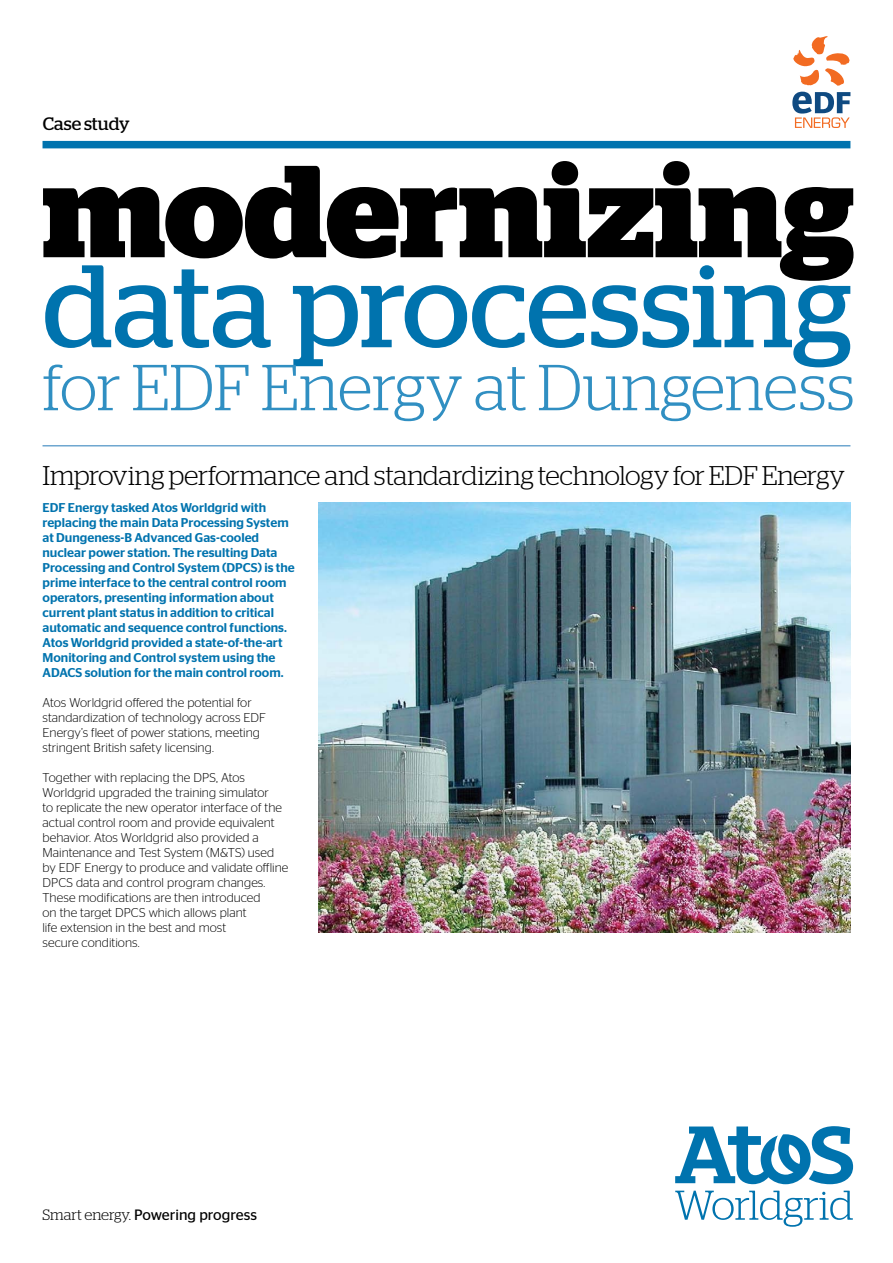
<style>
.page{position:relative;width:893px;height:1263px;background:#fff}
.page>*{position:absolute;margin:0;border:0;box-sizing:border-box;transform-origin:0 0}
.t1{font:700 130.5px "Stag";color:#000}
.t2{font:117px "Stag";color:#0073ae}
.t3{font:300 64.8px "Stag";letter-spacing:-.005em;color:#308fc2}
.t4{font:300 27px "Stag";letter-spacing:-.015em;color:#000}
.t5{font:18px "Stag";color:#000}
.t6{font:15px "Stag Sans";color:#000}
.t7{font:300 12.75px/15px "Stag Sans";color:#000}
.t8{font:500 12.75px/15px "Stag Sans";color:#0073ae}
.s1{font-family:"Stag";font-weight:300}
</style>
<div class="page">
<div style="left:43px;top:141px;width:807px;height:7px;background:#0073ae"></div>
<hr style="left:43px;top:445px;width:807px;height:1px;background:#6ea7d0">
<svg style="left:792px;top:92px;width:58px;height:36px"></svg>
<svg style="left:793px;top:36px;width:57px;height:50px"></svg>
<img style="left:318px;top:502px;width:532px;height:431px">
<svg style="left:675px;top:1190px;width:178px;height:37px"></svg>
<svg style="left:675px;top:1126px;width:178px;height:58px"></svg>
<h3 class="t5" style="left:43px;top:114px;width:88px">Case study</h3>
<h1 class="t1" style="left:43px;top:135px;width:813px">modernizing</h1>
<h2 class="t2" style="left:43px;top:238px;width:811px">data processing</h2>
<h3 class="t3" style="left:43px;top:351px;width:814px">for EDF Energy at Dungeness</h3>
<h3 class="t4" style="left:43px;top:460px;width:804px">Improving performance and standardizing technology for EDF Energy</h3>
<p class="t8" style="left:43px;top:500px;width:254px">EDF Energy tasked Atos Worldgrid with replacing the main Data Processing System at Dungeness-B Advanced Gas-cooled nuclear power station. The resulting Data Processing and Control System (DPCS) is the prime interface to the central control room operators, presenting information about current plant status in addition to critical automatic and sequence control functions.<br>Atos Worldgrid provided a state-of-the-art Monitoring and Control system using the ADACS solution for the main control room.</p>
<p class="t7" style="left:43px;top:695px;width:225px">Atos Worldgrid offered the potential for standardization of technology across EDF Energy’s fleet of power stations, meeting stringent British safety licensing.</p>
<p class="t7" style="left:43px;top:770px;width:247px">Together with replacing the DPS, Atos Worldgrid upgraded the training simulator<br>to replicate the new operator interface of the actual control room and provide equivalent behavior. Atos Worldgrid also provided a Maintenance and Test System (M&amp;TS) used by EDF Energy to produce and validate offline DPCS data and control program changes.<br>These modifications are then introduced<br>on the target DPCS which allows plant<br>life extension in the best and most<br>secure conditions.</p>
<p class="t6" style="left:43px;top:1207px;width:216px"><span class="s1">Smart energy.</span> Powering progress</p>
</div>
